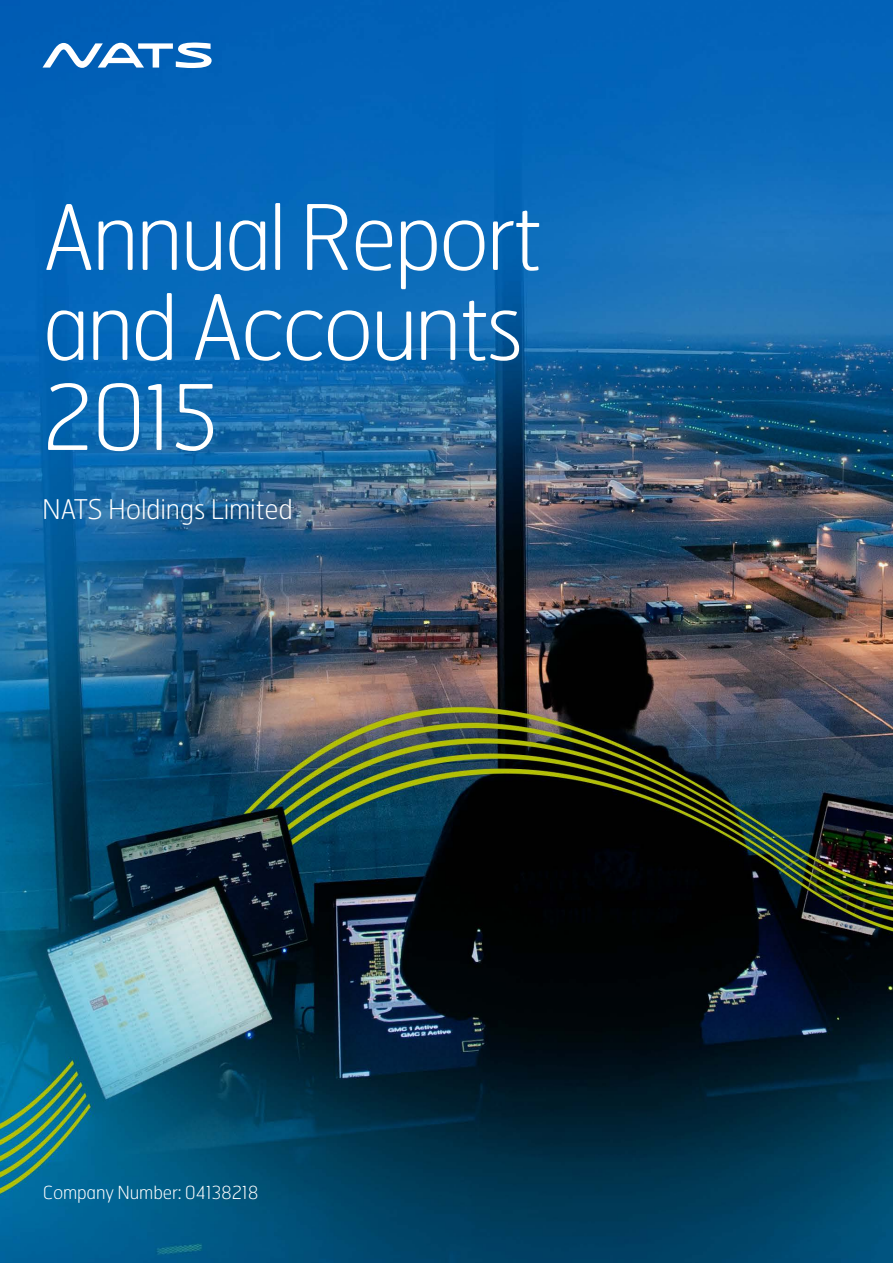
<style>
.page{position:relative;width:893px;height:1263px;background:#fff}
.page>*{position:absolute;margin:0;border:0;box-sizing:border-box;transform-origin:0 0}
.t1{font:100 90px/90px "Hermes";letter-spacing:-.04em;color:#fff}
.t2{font:100 27.15px "Hermes";letter-spacing:-.01em;color:#fff}
.t3{font:100 18px "Hermes";letter-spacing:-.01em;color:#fff}
</style>
<div class="page">
<img style="left:0;top:0;width:893px;height:1263px">
<svg style="left:43px;top:43px;width:169px;height:25px"></svg>
<p class="t1" style="left:42px;top:190px;width:502px">Annual Report and Accounts<br>2015</p>
<p class="t2" style="left:42px;top:492px;width:252px">NATS Holdings Limited</p>
<p class="t3" style="left:43px;top:1181px;width:217px">Company Number: 04138218</p>
</div>
